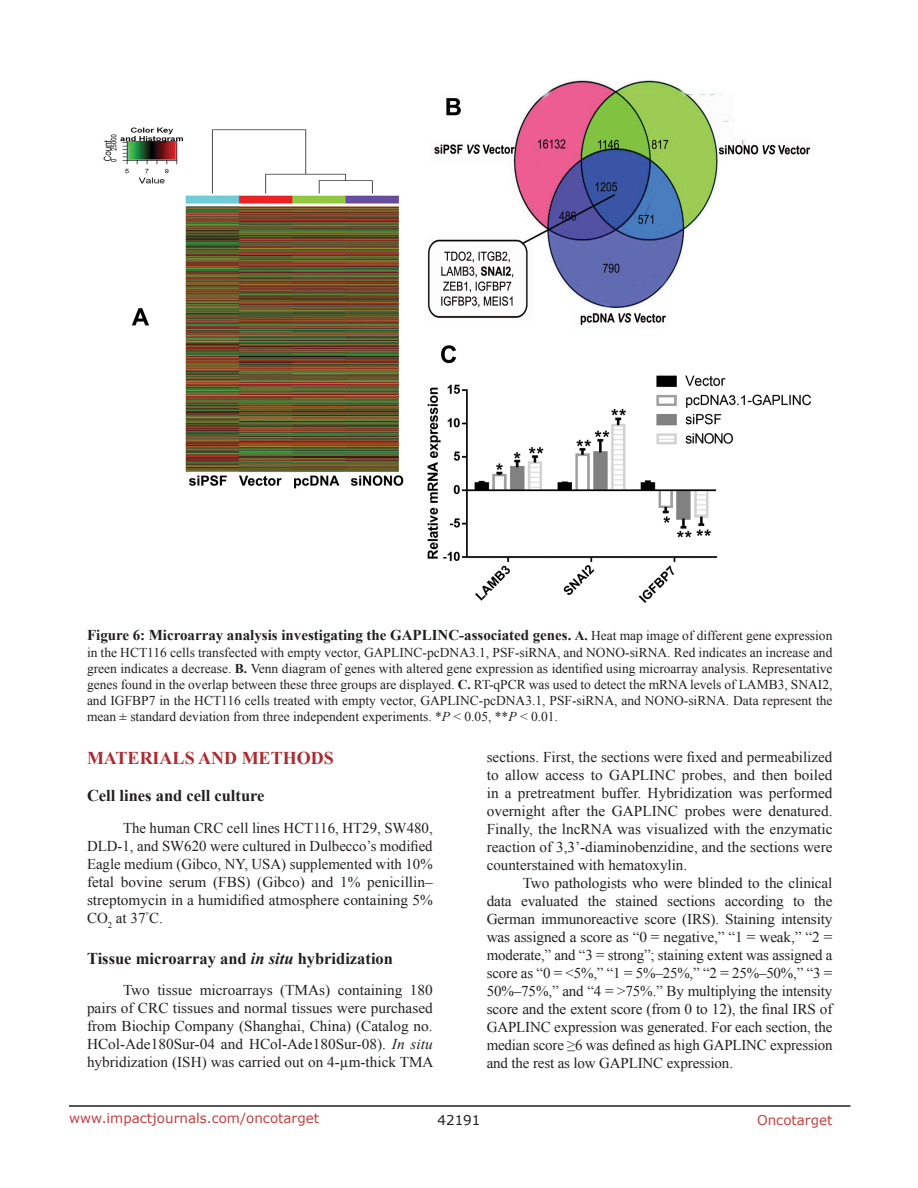
<style>
.page{position:relative;width:918px;height:1188px;background:#fff}
.page>*{position:absolute;margin:0;border:0;box-sizing:border-box;transform-origin:0 0}
.Heading{font:700 18px "Times New Roman";color:#ac2b31}
.SubHeading{font:700 16.5px "Times New Roman";color:#231f20}
.SubHeading_no{font:700 16.5px "Times New Roman";color:#231f20}
.BodyText{font:15px/18px "Times New Roman";color:#231f20;text-align:justify}
.figuretext{font:700 15px "Times New Roman";color:#231f20}
.figuretext-2{font:13.5px/16.2px "Times New Roman";color:#231f20;text-align:justify}
.t1{font:13.5px "Verdana";color:#c24141}
.t2{font:13.5px "Verdana";color:#231f20}
.s1{font-size:13.5px}
.s2{font-weight:400;font-size:13.5px}
.s3{font-weight:700}
.s4{font-style:italic}
</style>
<div class="page">
<hr style="left:69px;top:1105px;width:781px;height:2px;background:#231f20">
<img style="left:103px;top:79px;width:708px;height:524px">
<p class="figuretext" style="left:87px;top:625px;width:747px">Figure 6: Microarray analysis investigating the GAPLINC-associated genes. <span class="s1">A.</span> <span class="s2">Heat map image of different gene expression</span></p>
<p class="figuretext-2" style="left:87px;top:644px;width:747px">in the HCT116 cells transfected with empty vector, GAPLINC-pcDNA3.1, PSF-siRNA, and NONO-siRNA. Red indicates an increase and green indicates a decrease. <span class="s3">B.</span> Venn diagram of genes with altered gene expression as identified using microarray analysis. Representative genes found in the overlap between these three groups are displayed. <span class="s3">C.</span> RT-qPCR was used to detect the mRNA levels of LAMB3, SNAI2, and IGFBP7 in the HCT116 cells treated with empty vector, GAPLINC-pcDNA3.1, PSF-siRNA, and NONO-siRNA. Data represent the mean ± standard deviation from three independent experiments. *<span class="s4">P</span> &lt; 0.05, **<span class="s4">P</span> &lt; 0.01.</p>
<p class="Heading" style="left:87px;top:745px;width:248px">MATERIALS AND METHODS</p>
<p class="SubHeading_no" style="left:87px;top:784px;width:179px">Cell lines and cell culture</p>
<p class="BodyText" style="left:87px;top:819px;width:347px;text-indent:36px">The human CRC cell lines HCT116, HT29, SW480, DLD-1, and SW620 were cultured in Dulbecco’s modified Eagle medium (Gibco, NY, USA) supplemented with 10% fetal bovine serum (FBS) (Gibco) and 1% penicillin– streptomycin in a humidified atmosphere containing 5% CO<sub>2</sub> at 37<sup>°</sup>C.</p>
<p class="SubHeading" style="left:87px;top:947px;width:308px">Tissue microarray and <span class="s4">in situ</span> hybridization</p>
<p class="BodyText" style="left:87px;top:981px;width:348px;text-indent:36px">Two tissue microarrays (TMAs) containing 180 pairs of CRC tissues and normal tissues were purchased from Biochip Company (Shanghai, China) (Catalog no.<br>HCol-Ade180Sur-04 and HCol-Ade180Sur-08). <span class="s4">In situ </span>hybridization (ISH) was carried out on 4-µm-thick TMA</p>
<p class="BodyText" style="left:487px;top:748px;width:347px">sections. First, the sections were fixed and permeabilized to allow access to GAPLINC probes, and then boiled in a pretreatment buffer. Hybridization was performed overnight after the GAPLINC probes were denatured.<br>Finally, the lncRNA was visualized with the enzymatic reaction of 3,3’-diaminobenzidine, and the sections were counterstained with hematoxylin.</p>
<p class="BodyText" style="left:487px;top:874px;width:347px;text-indent:36px">Two pathologists who were blinded to the clinical data evaluated the stained sections according to the German immunoreactive score (IRS). Staining intensity was assigned a score as “0 = negative,” “1 = weak,” “2 = moderate,” and “3 = strong”; staining extent was assigned a score as “0 = &lt;5%,” “1 = 5%–25%,” “2 = 25%–50%,” “3 = 50%–75%,” and “4 = &gt;75%.” By multiplying the intensity score and the extent score (from 0 to 12), the final IRS of GAPLINC expression was generated. For each section, the median score ≥6 was defined as high GAPLINC expression and the rest as low GAPLINC expression.</p>
<p class="t1" style="left:69px;top:1109px;width:252px">www.impactjournals.com/oncotarget</p>
<p class="t2" style="left:438px;top:1111px;width:44px">42191</p>
<p class="t1" style="left:757px;top:1111px;width:77px">Oncotarget</p>
</div>
